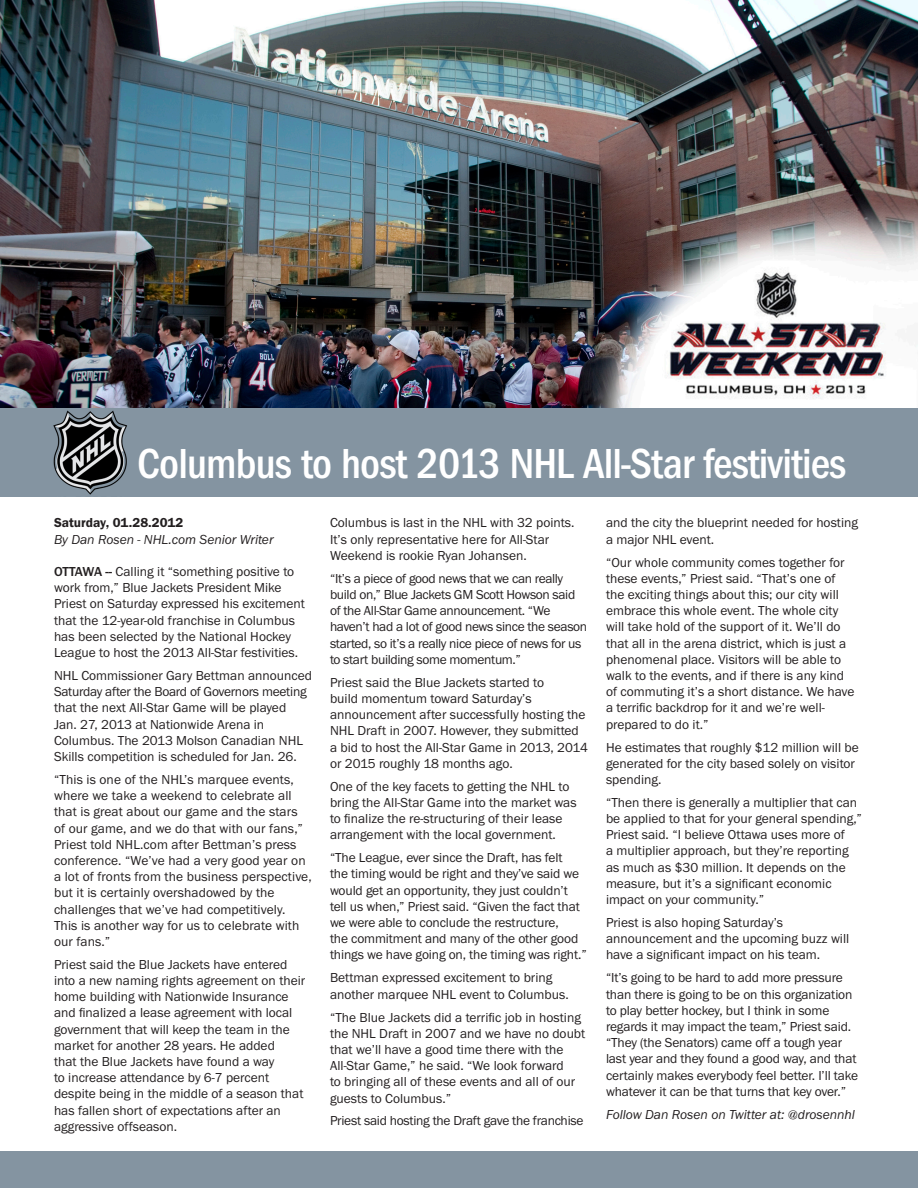
<style>
.page{position:relative;width:918px;height:1188px;background:#fff}
.page>*{position:absolute;margin:0;border:0;box-sizing:border-box;transform-origin:0 0}
.t1{font:500 condensed 43.5px "Franklin Gothic EF";letter-spacing:-.02em;color:#fff}
.t2{font:13.5px/16.2px "Franklin Gothic EF";color:#231f20}
.t3{font:13.5px/16.2px "Franklin Gothic EF";letter-spacing:-.025em;color:#231f20}
.t4{font:italic 13.5px "Franklin Gothic EF";color:#231f20}
.t5{font:13.5px "Franklin Gothic EF";letter-spacing:-.02em;color:#231f20}
.t6{font:600 13.5px "Franklin Gothic EF";color:#231f20}
.s1{font-weight:500}
</style>
<div class="page">
<img style="left:0;top:0;width:918px;height:408px">
<div style="left:0;top:408px;width:918px;height:89px;background:#8494a1"></div>
<div style="left:0;top:1152px;width:918px;height:36px;background:#8494a1"></div>
<p class="t1" style="left:137px;top:439px;width:711px">Columbus to host 2013 NHL All-Star festivities</p>
<p class="t6" style="left:54px;top:515px;width:131px">Saturday, 01.28.2012</p>
<p class="t4" style="left:54px;top:532px;width:221px">By Dan Rosen - NHL.com Senior Writer</p>
<p class="t2" style="left:54px;top:564px;width:252px"><span class="s1">OTTAWA --</span> Calling it “something positive to work from,” Blue Jackets President Mike Priest on Saturday expressed his excitement that the 12-year-old franchise in Columbus has been selected by the National Hockey League to host the 2013 All-Star festivities.</p>
<p class="t2" style="left:54px;top:668px;width:259px">NHL Commissioner Gary Bettman announced Saturday after the Board of Governors meeting that the next All-Star Game will be played Jan. 27, 2013 at Nationwide Arena in Columbus. The 2013 Molson Canadian NHL Skills competition is scheduled for Jan. 26.</p>
<p class="t2" style="left:54px;top:772px;width:259px">“This is one of the NHL’s marquee events, where we take a weekend to celebrate all that is great about our game and the stars of our game, and we do that with our fans,” Priest told NHL.com after Bettman’s press conference. “We’ve had a very good year on a lot of fronts from the business perspective, but it is certainly overshadowed by the challenges that we’ve had competitively.<br>This is another way for us to celebrate with our fans.”</p>
<p class="t2" style="left:54px;top:957px;width:253px">Priest said the Blue Jackets have entered into a new naming rights agreement on their home building with Nationwide Insurance and finalized a lease agreement with local government that will keep the team in the market for another 28 years. He added<br>that the Blue Jackets have found a way<br>to increase attendance by 6-7 percent despite being in the middle of a season that has fallen short of expectations after an aggressive offseason.</p>
<p class="t2" style="left:330px;top:515px;width:246px">Columbus is last in the NHL with 32 points.<br>It’s only representative here for All-Star<br>Weekend is rookie Ryan Johansen.</p>
<p class="t3" style="left:330px;top:570px;width:259px">“It’s a piece of good news that we can really build on,” Blue Jackets GM Scott Howson said of the All-Star Game announcement. “We haven’t had a lot of good news since the season started, so it’s a really nice piece of news for us to start building some momentum.”</p>
<p class="t2" style="left:330px;top:674px;width:259px">Priest said the Blue Jackets started to<br>build momentum toward Saturday’s announcement after successfully hosting the NHL Draft in 2007. However, they submitted a bid to host the All-Star Game in 2013, 2014 or 2015 roughly 18 months ago.</p>
<p class="t2" style="left:330px;top:778px;width:248px">One of the key facets to getting the NHL to bring the All-Star Game into the market was to finalize the re-structuring of their lease arrangement with the local government.</p>
<p class="t2" style="left:330px;top:850px;width:258px">“The League, ever since the Draft, has felt<br>the timing would be right and they’ve said we would get an opportunity, they just couldn’t tell us when,” Priest said. “Given the fact that we were able to conclude the restructure,<br>the commitment and many of the other good things we have going on, the timing was right.”</p>
<p class="t2" style="left:330px;top:970px;width:240px">Bettman expressed excitement to bring another marquee NHL event to Columbus.</p>
<p class="t2" style="left:330px;top:1009px;width:257px">“The Blue Jackets did a terrific job in hosting the NHL Draft in 2007 and we have no doubt that we’ll have a good time there with the All-Star Game,” he said. “We look forward<br>to bringing all of these events and all of our guests to Columbus.”</p>
<p class="t5" style="left:330px;top:1114px;width:255px">Priest said hosting the Draft gave the franchise</p>
<p class="t2" style="left:606px;top:515px;width:254px">and the city the blueprint needed for hosting a major NHL event.</p>
<p class="t2" style="left:606px;top:554px;width:250px">“Our whole community comes together for these events,” Priest said. “That’s one of the exciting things about this; our city will embrace this whole event. The whole city will take hold of the support of it. We’ll do that all in the arena district, which is just a phenomenal place. Visitors will be able to walk to the events, and if there is any kind of commuting it’s a short distance. We have a terrific backdrop for it and we’re well&shy;prepared to do it.”</p>
<p class="t2" style="left:606px;top:739px;width:254px">He estimates that roughly $12 million will be generated for the city based solely on visitor spending.</p>
<p class="t2" style="left:606px;top:795px;width:257px">“Then there is generally a multiplier that can be applied to that for your general spending,” Priest said. “I believe Ottawa uses more of<br>a multiplier approach, but they’re reporting as much as $30 million. It depends on the measure, but it’s a significant economic impact on your community.”</p>
<p class="t2" style="left:606px;top:915px;width:245px">Priest is also hoping Saturday’s announcement and the upcoming buzz will have a significant impact on his team.</p>
<p class="t2" style="left:606px;top:970px;width:254px">“It’s going to be hard to add more pressure than there is going to be on this organization to play better hockey, but I think in some regards it may impact the team,” Priest said. “They (the Senators) came off a tough year last year and they found a good way, and that certainly makes everybody feel better. I’ll take whatever it can be that turns that key over.”</p>
<p class="t4" style="left:606px;top:1107px;width:251px">Follow Dan Rosen on Twitter at: @drosennhl</p>
</div>
